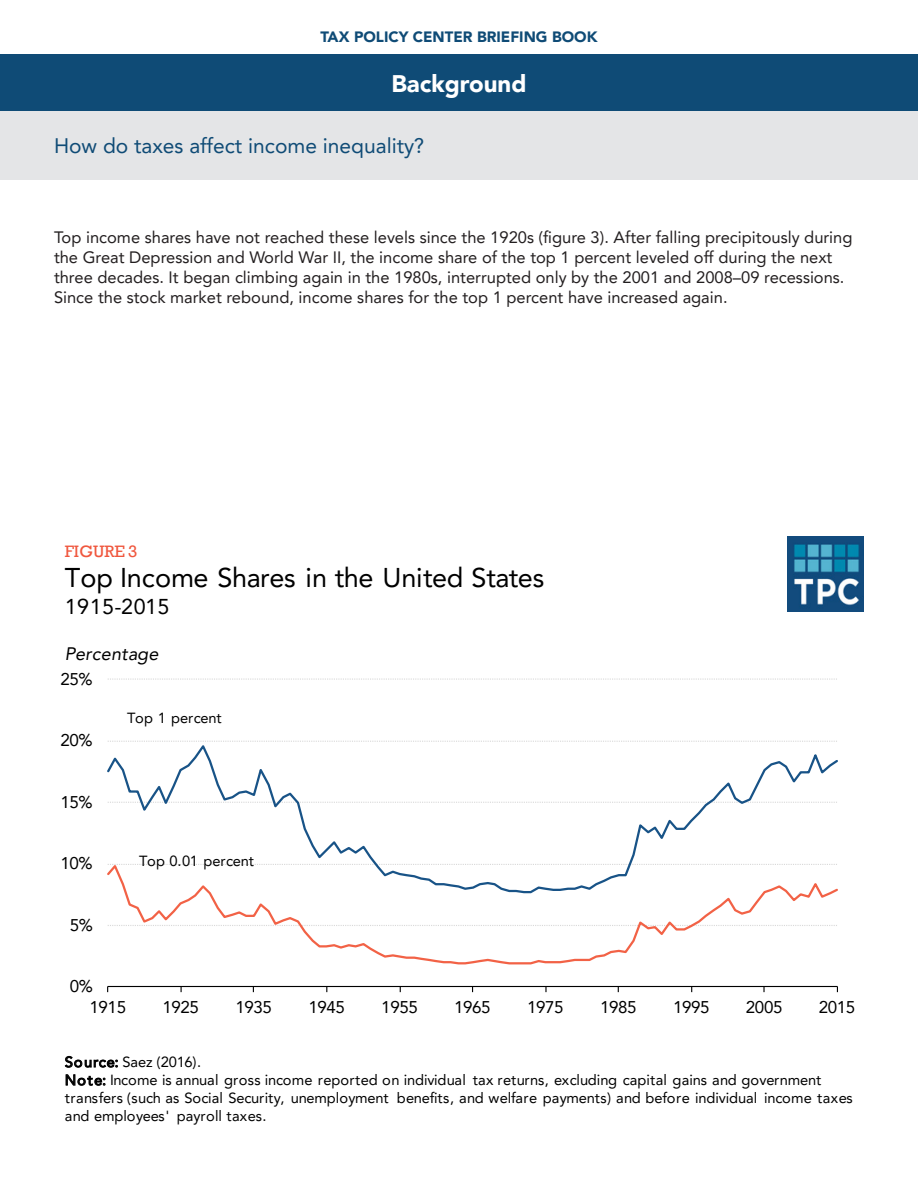
<style>
.page{position:relative;width:918px;height:1188px;background:#fff}
.page>*{position:absolute;margin:0;border:0;box-sizing:border-box;transform-origin:0 0}
.t1{font:27.15px "Avenir LT Pro";letter-spacing:-.015em;color:#000}
.t2{font:900 24px "Avenir LT Pro";color:#fff}
.t3{font:21.45px "Avenir LT Pro";letter-spacing:.025em;color:#000}
.t4{font:21px "Avenir LT Pro";color:#0f4b76}
.t5{font:italic 18.15px "Avenir LT Pro";letter-spacing:.005em;color:#000}
.t6{font:16.95px "Avenir LT Pro";letter-spacing:-.025em;color:#000}
.t7{font:16.95px "Rockwell";letter-spacing:-.005em;color:#f0573e}
.t8{font:16.5px/19.8px "Avenir LT Pro";color:#231f20}
.t9{font:900 15px "Avenir LT Pro";color:#0f4b76}
.t10{font:14.7px/18.1px "Avenir LT Pro";letter-spacing:-.005em;color:#000}
</style>
<div class="page">
<div style="left:0;top:54px;width:918px;height:58px;background:#0f4b76"></div>
<div style="left:0;top:112px;width:918px;height:68px;background:#e4e5e7"></div>
<svg style="left:108px;top:741px;width:729px;height:1px"></svg>
<svg style="left:108px;top:679px;width:729px;height:1px"></svg>
<hr style="left:108px;top:986px;width:729px;height:1px;background:#000">
<svg style="left:107px;top:745px;width:731px;height:117px"></svg>
<svg style="left:107px;top:862px;width:731px;height:103px"></svg>
<img style="left:787px;top:536px;width:77px;height:76px">
<svg style="left:65px;top:1056px;width:53px;height:12px"></svg>
<svg style="left:66px;top:1074px;width:40px;height:12px"></svg>
<p class="t9" style="left:320px;top:28px;width:279px">TAX POLICY CENTER BRIEFING BOOK</p>
<p class="t2" style="left:391px;top:69px;width:137px">Background</p>
<p class="t4" style="left:54px;top:133px;width:372px">How do taxes affect income inequality?</p>
<p class="t8" style="left:54px;top:227px;width:800px">Top income shares have not reached these levels since the 1920s (figure 3). After falling precipitously during the Great Depression and World War II, the income share of the top 1 percent leveled off during the next three decades. It began climbing again in the 1980s, interrupted only by the 2001 and 2008–09 recessions.<br>Since the stock market rebound, income shares for the top 1 percent have increased again.</p>
<p class="t7" style="left:65px;top:542px;width:74px">FIGURE 3</p>
<p class="t1" style="left:65px;top:561px;width:481px">Top Income Shares in the United States</p>
<p class="t3" style="left:65px;top:593px;width:106px">1915-2015</p>
<p class="t5" style="left:65px;top:643px;width:95px">Percentage</p>
<p class="t6" style="left:61px;top:668px;width:34px">25%</p>
<p class="t6" style="left:61px;top:730px;width:34px">20%</p>
<p class="t6" style="left:61px;top:791px;width:34px">15%</p>
<p class="t6" style="left:61px;top:853px;width:34px">10%</p>
<p class="t6" style="left:70px;top:914px;width:25px">5%</p>
<p class="t6" style="left:70px;top:976px;width:25px">0%</p>
<p class="t10" style="left:127px;top:709px;width:96px">Top 1 percent</p>
<p class="t10" style="left:139px;top:851px;width:116px">Top 0.01 percent</p>
<p class="t6" style="left:90px;top:997px;width:38px">1915</p>
<p class="t6" style="left:163px;top:997px;width:38px">1925</p>
<p class="t6" style="left:235px;top:997px;width:38px">1935</p>
<p class="t6" style="left:308px;top:997px;width:38px">1945</p>
<p class="t6" style="left:381px;top:997px;width:38px">1955</p>
<p class="t6" style="left:454px;top:997px;width:38px">1965</p>
<p class="t6" style="left:527px;top:997px;width:38px">1975</p>
<p class="t6" style="left:600px;top:997px;width:38px">1985</p>
<p class="t6" style="left:673px;top:997px;width:38px">1995</p>
<p class="t6" style="left:746px;top:997px;width:38px">2005</p>
<p class="t6" style="left:819px;top:997px;width:38px">2015</p>
<p class="t10" style="left:65px;top:1053px;width:790px">Source: Saez (2016).<br>Note: Income is annual gross income reported on individual tax returns, excluding capital gains and government transfers (such as Social Security, unemployment benefits, and welfare payments) and before individual income taxes and employees' payroll taxes.</p>
</div>
